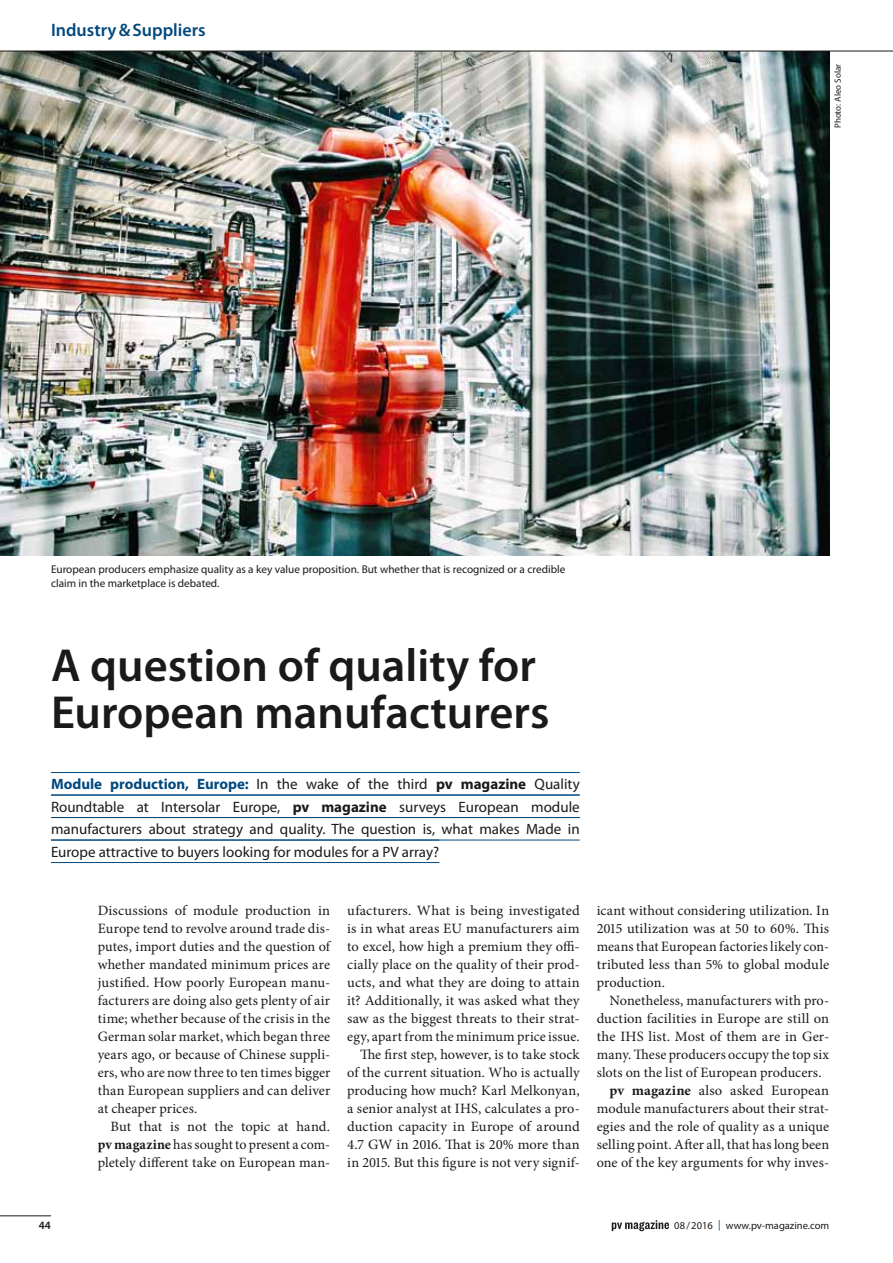
<style>
.page{position:relative;width:893px;height:1263px;background:#fff}
.page>*{position:absolute;margin:0;border:0;box-sizing:border-box;transform-origin:0 0}
.t1{font:600 46.5px/46.5px "Myriad Pro";color:#1a1a18}
.t2{font:600 18px "Myriad Pro";color:#00487e}
.t3{font:15px/22.5px "Myriad Pro";color:#1a1a18;text-align:justify}
.t4{font:14.25px/18px "Minion Pro";letter-spacing:.005em;color:#1a1a18;text-align:right}
.t5{font:11.25px/13.5px "Myriad Pro";color:#1a1a18}
.t6{font:600 11.25px "Myriad Pro";color:#1a1a18}
.t7{font:10.5px "Myriad Pro";color:#1a1a18}
.t8{font:9px "Myriad Pro";color:#1a1a18}
.s1{font-weight:700;color:#00487e}
.s2{font-weight:700}
.s3{color:#00487e}
</style>
<div class="page">
<img style="left:0;top:52px;width:829px;height:503px">
<hr style="left:0;top:1215px;width:51px;height:1px;background:#1a1a18">
<svg style="left:612px;top:1220px;width:57px;height:11px"></svg>
<hr style="left:51px;top:840px;width:529px;height:1px;background:#00487e">
<hr style="left:51px;top:862px;width:388px;height:1px;background:#00487e">
<hr style="left:51px;top:772px;width:529px;height:1px;background:#00487e">
<hr style="left:51px;top:795px;width:529px;height:1px;background:#00487e">
<hr style="left:51px;top:817px;width:529px;height:1px;background:#00487e">
<hr style="left:0;top:51px;width:893px;height:1px;background:#1a1a18">
<p class="t2" style="left:51px;top:18px;width:156px">Industry&amp;Suppliers</p>
<p class="t5" style="left:51px;top:562px;width:516px">European producers emphasize quality as a key value proposition. But whether that is recognized or a credible claim in the marketplace is debated.</p>
<p class="t1" style="left:51px;top:641px;width:500px">A question of quality for<br>European manufacturers</p>
<p class="t3" style="left:51px;top:772px;width:530px"><span class="s1">Module production, Europe:</span> In the wake of the third <span class="s2">pv magazine</span> Quality Roundtable at Intersolar Europe, <span class="s2">pv magazine</span> surveys European module manufacturers about strategy and quality. The question is, what makes Made in Europe attractive to buyers looking for modules for a PV array?</p>
<p class="t8" style="left:832px;top:128px;width:66px;rotate:-90deg">Photo: Aleo Solar</p>
<p class="t6" style="left:39px;top:1218px;width:14px">44</p>
<p class="t4" style="left:98px;top:901px;width:234px">Discussions of module production in</p>
<p class="t4" style="left:98px;top:919px;width:234px">Europe tend to revolve around trade dis-</p>
<p class="t4" style="left:98px;top:937px;width:234px">putes, import duties and the question of</p>
<p class="t4" style="left:98px;top:955px;width:234px">whether mandated minimum prices are</p>
<p class="t4" style="left:98px;top:973px;width:234px">justified. How poorly European manu-</p>
<p class="t4" style="left:98px;top:991px;width:234px">facturers are doing also gets plenty of air</p>
<p class="t4" style="left:98px;top:1009px;width:234px">time; whether because of the crisis in the</p>
<p class="t4" style="left:98px;top:1027px;width:234px">German solar market, which began three</p>
<p class="t4" style="left:98px;top:1045px;width:234px">years ago, or because of Chinese suppli-</p>
<p class="t4" style="left:98px;top:1063px;width:234px">ers, who are now three to ten times bigger</p>
<p class="t4" style="left:98px;top:1081px;width:234px">than European suppliers and can deliver</p>
<p class="t4" style="left:98px;top:1099px;width:101px">at cheaper prices.</p>
<p class="t4" style="left:111px;top:1117px;width:221px">But that is not the topic at hand.</p>
<p class="t4" style="left:98px;top:1135px;width:234px"><span class="s2">pv magazine</span> has sought to present a com-</p>
<p class="t4" style="left:98px;top:1153px;width:234px">pletely different take on European man-</p>
<p class="t4" style="left:347px;top:901px;width:234px">ufacturers. What is being investigated is in what areas EU manufacturers aim to excel, how high a premium they offi&shy;cially place on the quality of their prod&shy;ucts, and what they are doing to attain it? Additionally, it was asked what they saw as the biggest threats to their strat&shy;egy, apart from the minimum price issue.<br>The first step, however, is to take stock of the current situation. Who is actually producing how much? Karl Melkonyan, a senior analyst at IHS, calculates a pro&shy;duction capacity in Europe of around 4.7 GW in 2016. That is 20% more than in 2015. But this figure is not very signif-</p>
<p class="t4" style="left:597px;top:901px;width:234px">icant without considering utilization. In</p>
<p class="t4" style="left:597px;top:919px;width:234px">2015 utilization was at 50 to 60%. This</p>
<p class="t4" style="left:597px;top:937px;width:234px">means that European factories likely con-</p>
<p class="t4" style="left:597px;top:955px;width:234px">tributed less than 5% to global module</p>
<p class="t4" style="left:597px;top:973px;width:70px">production.</p>
<p class="t4" style="left:609px;top:991px;width:221px">Nonetheless, manufacturers with pro-</p>
<p class="t4" style="left:597px;top:1009px;width:234px">duction facilities in Europe are still on</p>
<p class="t4" style="left:597px;top:1027px;width:234px">the IHS list. Most of them are in Ger-</p>
<p class="t4" style="left:597px;top:1045px;width:234px">many. These producers occupy the top six</p>
<p class="t4" style="left:597px;top:1063px;width:226px">slots on the list of European producers.</p>
<p class="t4" style="left:609px;top:1081px;width:221px"><span class="s2">pv magazine</span> also asked European</p>
<p class="t4" style="left:597px;top:1099px;width:234px">module manufacturers about their strat-</p>
<p class="t4" style="left:597px;top:1117px;width:234px">egies and the role of quality as a unique</p>
<p class="t4" style="left:597px;top:1135px;width:234px">selling point. After all, that has long been</p>
<p class="t4" style="left:597px;top:1153px;width:234px">one of the key arguments for why inves-</p>
<p class="t7" style="left:674px;top:1219px;width:156px">08/2016 <span class="s3">|</span> www.pv-magazine.com</p>
</div>
